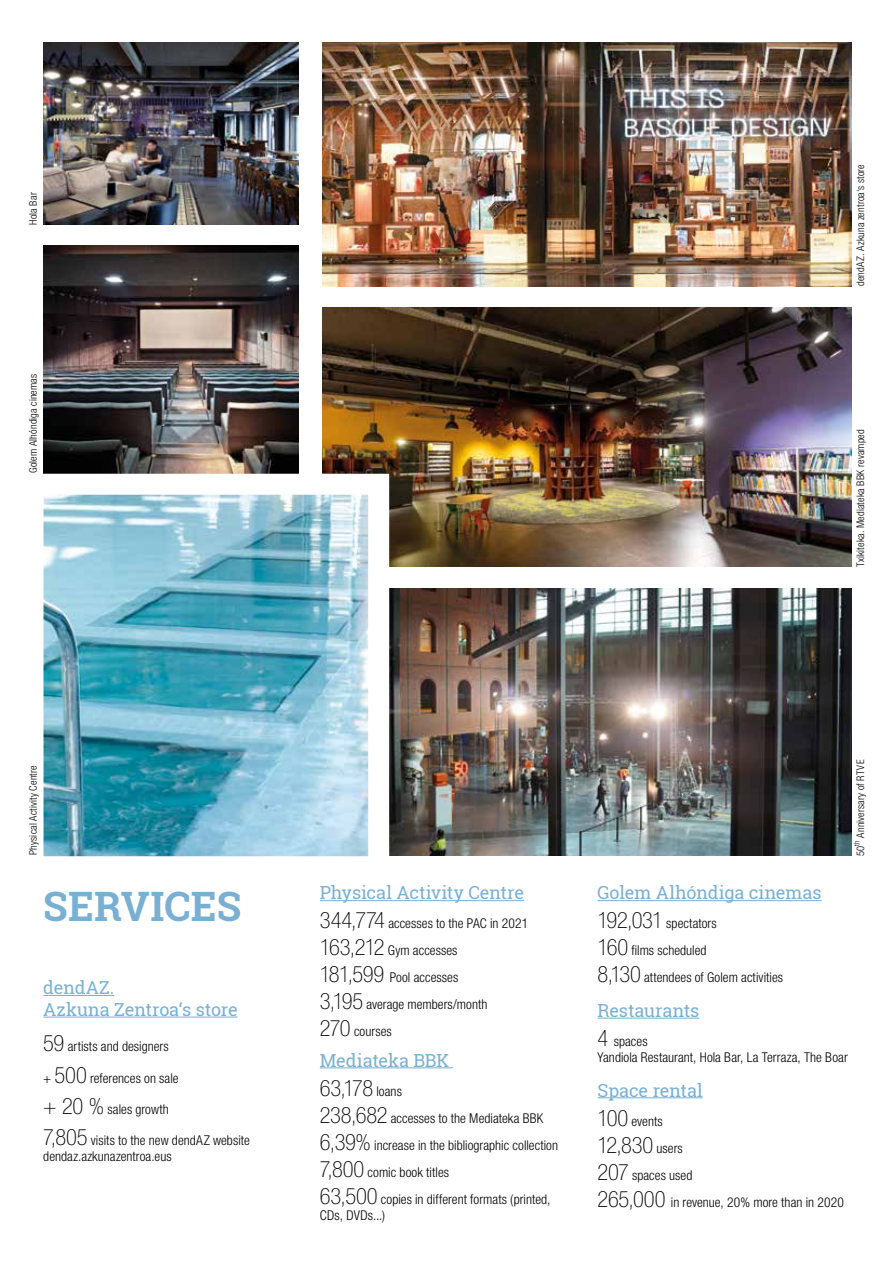
<style>
.page{position:relative;width:893px;height:1263px;background:#fff}
.page>*{position:absolute;margin:0;border:0;box-sizing:border-box;transform-origin:0 0}
.t1{font:700 40.5px "Roboto Slab";letter-spacing:.005em;color:#79b0d2}
.t2{font:100 condensed 22.5px "Helvetica Neue LT Std";letter-spacing:-.02em;color:#000}
.t3{font:18px/21.6px "Roboto Slab";letter-spacing:-.005em;color:#79b0d2}
.t4{font:300 condensed 13.5px/27px "Helvetica Neue LT Std";letter-spacing:.005em;color:#000}
.t5{font:300 condensed 10.5px "Helvetica Neue LT Std";letter-spacing:.015em;color:#000}
.s1{font-weight:100;font-size:22.5px}
.s2{font-weight:300;font-size:13.5px}
</style>
<div class="page">
<img style="left:322px;top:307px;width:529px;height:260px">
<img style="left:400px;top:588px;width:451px;height:268px">
<img style="left:44px;top:42px;width:255px;height:183px">
<img style="left:44px;top:246px;width:255px;height:217px">
<img style="left:322px;top:42px;width:529px;height:244px">
<img style="left:43px;top:463px;width:357px;height:394px">
<hr style="left:320px;top:900px;width:204px;height:1px;background:#79b0d2">
<hr style="left:320px;top:1067px;width:129px;height:1px;background:#79b0d2">
<hr style="left:43px;top:995px;width:71px;height:1px;background:#79b0d2">
<hr style="left:43px;top:1017px;width:195px;height:1px;background:#79b0d2">
<hr style="left:598px;top:900px;width:224px;height:1px;background:#79b0d2">
<hr style="left:598px;top:1018px;width:101px;height:1px;background:#79b0d2">
<hr style="left:598px;top:1097px;width:105px;height:1px;background:#79b0d2">
<p class="t5" style="left:27px;top:225px;width:34px;rotate:-90deg">Hola Bar</p>
<p class="t5" style="left:27px;top:473px;width:101px;rotate:-90deg">Golem Alhóndiga cinemas</p>
<p class="t5" style="left:854px;top:286px;width:123px;rotate:-90deg">dendAZ. Azkuna zentroa‘s store</p>
<p class="t5" style="left:854px;top:567px;width:139px;rotate:-90deg">Txikiteka. Mediateka BBK revamped</p>
<p class="t5" style="left:27px;top:855px;width:91px;rotate:-90deg">Physical Activity Centre</p>
<h1 class="t1" style="left:43px;top:878px;width:200px">SERVICES</h1>
<h3 class="t3" style="left:320px;top:882px;width:206px">Physical Activity Centre</h3>
<p class="t4" style="left:320px;top:910px;width:210px"><span class="s1">344,774</span> accesses to the PAC in 2021<br><span class="s1">163,212</span> Gym accesses<br><span class="s1">181,599</span> Pool accesses<br><span class="s1">3,195</span> average members/month<br><span class="s1">270</span> courses</p>
<h3 class="t3" style="left:320px;top:1049px;width:131px">Mediateka BBK</h3>
<h2 class="t2" style="left:320px;top:1075px;width:84px">63,178 <span class="s2">loans</span></h2>
<p class="t4" style="left:320px;top:1104px;width:240px"><span class="s1">238,682</span> accesses to the Mediateka BBK <span class="s1">6,39%</span> increase in the bibliographic collection <span class="s1">7,800</span> comic book titles<br><span class="s1">63,500</span> copies in different formats (printed,</p>
<p class="t4" style="left:320px;top:1201px;width:67px">CDs, DVDs...)</p>
<h3 class="t3" style="left:43px;top:977px;width:196px">dendAZ.<br>Azkuna Zentroa‘s store</h3>
<p class="t4" style="left:43px;top:1033px;width:127px"><span class="s1">59</span> artists and designers</p>
<p class="t4" style="left:43px;top:1064px;width:137px">+ <span class="s1">500</span> references on sale</p>
<p class="t4" style="left:43px;top:1095px;width:127px"><span class="s1">+ 20 %</span> sales growth</p>
<p class="t4" style="left:43px;top:1132px;width:208px;line-height:16.2px"><span class="s1">7,805</span> visits to the new dendAZ website dendaz.azkunazentroa.eus</p>
<p class="t5" style="left:854px;top:856px;width:98px;rotate:-90deg">50<sup>th</sup> Anniversary of RTVE</p>
<h3 class="t3" style="left:598px;top:882px;width:226px">Golem Alhóndiga cinemas</h3>
<p class="t4" style="left:598px;top:910px;width:187px"><span class="s1">192,031</span> spectators<br><span class="s1">160</span> films scheduled<br><span class="s1">8,130</span> attendees of Golem activities</p>
<h3 class="t3" style="left:598px;top:999px;width:103px">Restaurants</h3>
<p class="t4" style="left:598px;top:1033px;width:252px;line-height:16.2px"><span class="s1">4</span> spaces<br>Yandiola Restaurant, Hola Bar, La Terraza, The Boar</p>
<h3 class="t3" style="left:598px;top:1079px;width:107px">Space rental</h3>
<p class="t4" style="left:598px;top:1107px;width:67px"><span class="s1">100</span> events</p>
<h2 class="t2" style="left:598px;top:1132px;width:87px">12,830 <span class="s2">users</span></h2>
<p class="t4" style="left:598px;top:1161px;width:248px"><span class="s1">207</span> spaces used<br><span class="s1">265,000</span> in revenue, 20% more than in 2020</p>
</div>
